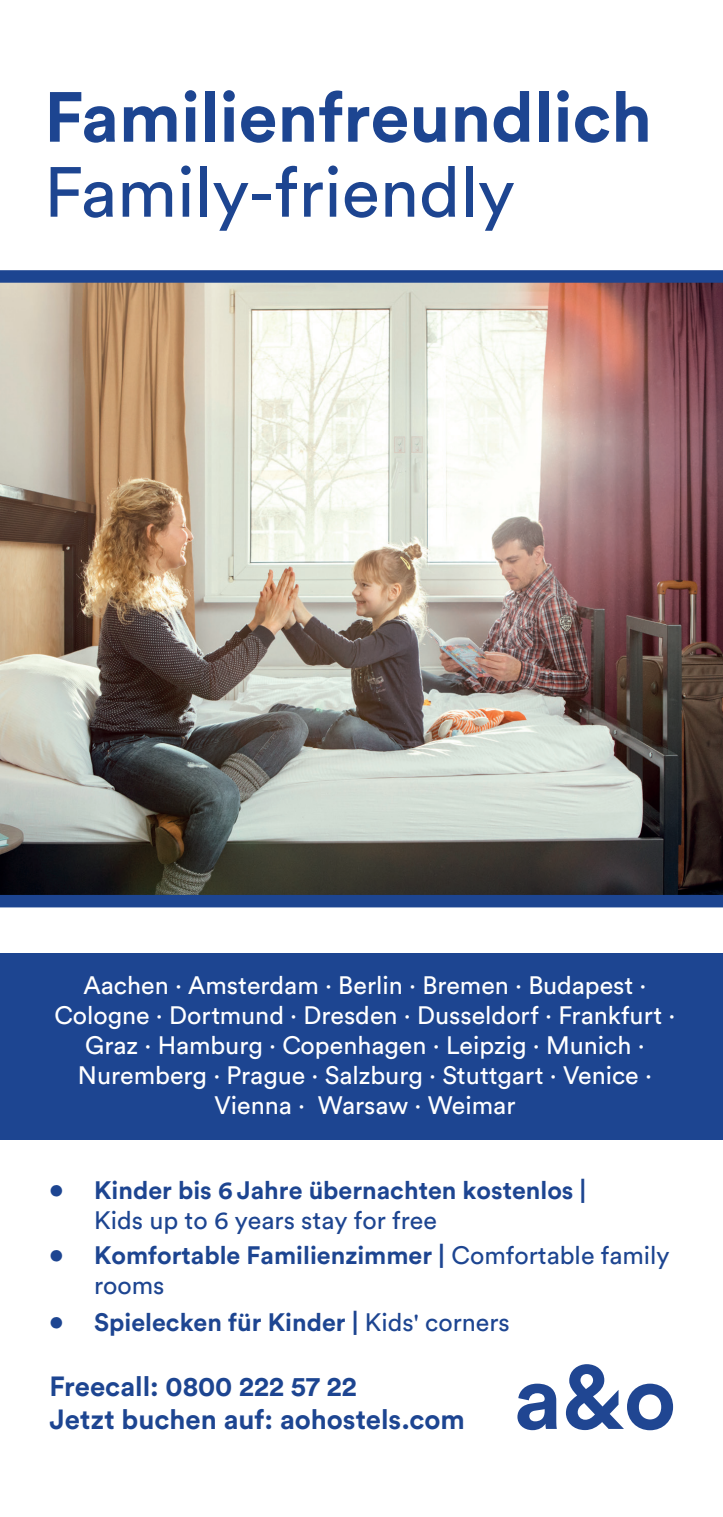
<style>
.page{position:relative;width:723px;height:1517px;background:#fff}
.page>*{position:absolute;margin:0;border:0;box-sizing:border-box;transform-origin:0 0}
.t1{font:700 70px "Circular Pro";color:#1d4591}
.t2{font:70px "Circular Pro";color:#1d4591}
.t3{font:700 27.5px/33px "Circular Pro";color:#1d4591}
.t4{font:25px/30px "Circular Pro";color:#fff;text-align:center}
.t5{font:700 25px/30.2px "Circular Pro";color:#1d4591}
.s1{font-size:27.5px}
.s2{font-weight:400}
</style>
<div class="page">
<div style="left:0;top:953px;width:723px;height:186px;background:#1d4591"></div>
<img style="left:0;top:270px;width:723px;height:637px">
<svg style="left:517px;top:1364px;width:156px;height:66px"></svg>
<h1 class="t1" style="left:44px;top:69px;width:609px">Familienfreundlich</h1>
<h1 class="t2" style="left:44px;top:145px;width:472px">Family-friendly</h1>
<p class="t4" style="left:54px;top:969px;width:622px">Aachen ⋅ Amsterdam ⋅ Berlin ⋅ Bremen ⋅ Budapest ⋅ Cologne ⋅ Dortmund ⋅ Dresden ⋅ Dusseldorf ⋅ Frankfurt ⋅ Graz ⋅ Hamburg ⋅ Copenhagen ⋅ Leipzig ⋅ Munich ⋅ Nuremberg ⋅ Prague ⋅ Salzburg ⋅ Stuttgart ⋅ Venice ⋅ Vienna ⋅ Warsaw ⋅ Weimar</p>
<p class="t5" style="left:94px;top:1173px;width:494px;text-indent:-45px"><span class="s1">•</span> Kinder bis 6 Jahre übernachten kostenlos |<br><span class="s2">Kids up to 6 years stay for free</span></p>
<p class="t5" style="left:94px;top:1238px;width:577px;text-indent:-45px"><span class="s1">•</span> Komfortable Familienzimmer | <span class="s2">Comfortable family rooms</span></p>
<p class="t5" style="left:49px;top:1305px;width:462px"><span class="s1">•</span> Spielecken für Kinder | <span class="s2">Kids' corners</span></p>
<p class="t3" style="left:50px;top:1368px;width:417px">Freecall: 0800 222 57 22<br>Jetzt buchen auf: aohostels.com</p>
</div>
